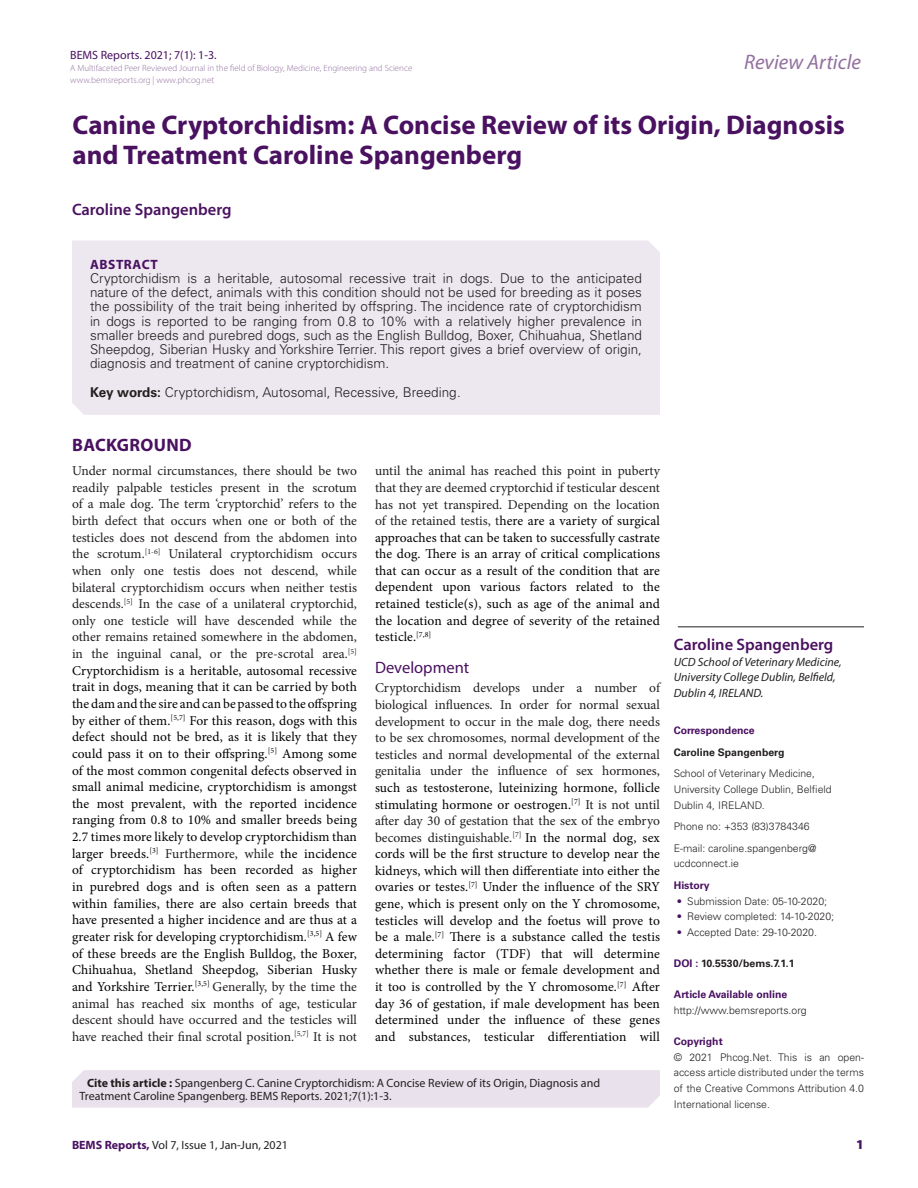
<style>
.page{position:relative;width:918px;height:1188px;background:#fff}
.page>*{position:absolute;margin:0;border:0;box-sizing:border-box;transform-origin:0 0}
.CT{font:700 27px/30px "Myriad Pro";color:#4a1161}
.t1{font:italic 21px "Myriad Pro";color:#9270a0}
._1_HD{font:700 18px "Myriad Pro";letter-spacing:.02em;color:#4a1161}
.CA{font:600 16.5px "Myriad Pro";color:#4a1161}
.ABS_HD{font:600 16.5px "Myriad Pro";color:#4a1161}
._2_HD{font:16.5px "Myriad Pro";color:#4a1161}
.TXT{font:13.5px/16.6px "Minion Pro";letter-spacing:.005em;color:#000;text-align:justify}
.ABS_TXT{font:300 13.5px/14.2px "Univers LT Std";color:#231f20;text-align:justify}
.ABS_HD-2{font:700 13.5px "Myriad Pro";letter-spacing:.04em;color:#4a1161}
.RRH{font:900 13.5px "Myriad Pro";color:#4a1161}
.LRH{font:12px/13.5px "Myriad Pro";color:#231f20}
.CA_Aff{font:italic 12px/15.6px "Myriad Pro";color:#231f20}
.RRH-2{font:12px "Myriad Pro";color:#231f20}
.t2{font:12px "Myriad Pro";color:#4a1161}
.ABS_AU_ADD{font:300 10.5px/15.6px "Univers LT Std";color:#231f20;text-align:justify}
.ABS_TXT-2{font:300 10.5px/15.6px "Univers LT Std";color:#231f20}
.ABS_AU_ADD-2{font:700 10.5px "Univers LT Std";color:#4a1161}
.ABS_AU_ADD-3{font:700 10.5px "Univers LT Std";color:#231f20}
.ABS_TXT-3{font:700 10.5px "Univers LT Std";color:#4a1161}
.ABS_TXT-4{font:700 10.5px "Univers LT Std";color:#231f20}
.t3{font:300 9px/12px "Myriad Pro";color:#9270a0}
.s1{font-weight:700}
.s2{color:#231f20}
.s3{color:#4a1161}
.s4{font-weight:700;color:#4a1161}
</style>
<div class="page">
<hr style="left:678px;top:626px;width:186px;height:1px;background:#231f20">
<div style="left:72px;top:1070px;width:588px;height:38px;background:#e9e2ec"></div>
<div style="left:72px;top:240px;width:588px;height:175px;background:#ede7ef"></div>
<p class="t2" style="left:70px;top:47px;width:148px">BEMS Reports. 2021; 7(1): 1-3.</p>
<p class="t3" style="left:70px;top:62px;width:344px">A Multifaceted Peer Reviewed Journal in the field of Biology, Medicine, Engineering and Science www.bemsreports.org | www.phcog.net</p>
<h2 class="t1" style="left:744px;top:49px;width:118px">Review Article</h2>
<p class="CT" style="left:73px;top:109px;width:774px">Canine Cryptorchidism: A Concise Review of its Origin, Diagnosis and Treatment Caroline Spangenberg</p>
<p class="ABS_HD" style="left:72px;top:199px;width:161px">Caroline Spangenberg</p>
<p class="ABS_HD-2" style="left:90px;top:255px;width:69px">ABSTRACT</p>
<p class="ABS_TXT" style="left:90px;top:271px;width:554px">Cryptorchidism is a heritable, autosomal recessive trait in dogs. Due to the anticipated nature of the defect, animals with this condition should not be used for breeding as it poses the possibility of the trait being inherited by offspring. The incidence rate of cryptorchidism in dogs is reported to be ranging from 0.8 to 10% with a relatively higher prevalence in smaller breeds and purebred dogs, such as the English Bulldog, Boxer, Chihuahua, Shetland Sheepdog, Siberian Husky and Yorkshire Terrier. This report gives a brief overview of origin, diagnosis and treatment of canine cryptorchidism.</p>
<p class="ABS_TXT" style="left:90px;top:385px;width:372px"><span class="s1">Key words:</span> Cryptorchidism, Autosomal, Recessive, Breeding.</p>
<p class="_1_HD" style="left:72px;top:433px;width:121px">BACKGROUND</p>
<p class="TXT" style="left:72px;top:463px;width:287px"><span class="s2">Under normal circumstances, there should be two readily palpable testicles present in the scrotum of a male dog. The term ‘cryptorchid’ refers to the birth defect that occurs when one or both of the testicles does not descend from the abdomen into the scrotum.</span><sup>[1-6]</sup> <span class="s2">Unilateral cryptorchidism occurs when only one testis does not descend, while bilateral cryptorchidism occurs when neither testis descends.</span><sup>[5]</sup> <span class="s2">In the case of a unilateral cryptorchid, only one testicle will have descended while the other remains retained somewhere in the abdomen, in the inguinal canal, or the pre-scrotal area.</span><sup>[5] </sup>Cryptorchidism is a heritable, autosomal recessive trait in dogs, meaning that it can be carried by both the dam and the sire and can be passed to the offspring by either of them.<sup>[5,7]</sup> For this reason, dogs with this defect should not be bred, as it is likely that they could pass it on to their offspring.<sup>[5]</sup> Among some of the most common congenital defects observed in small animal medicine, cryptorchidism is amongst the most prevalent, with the reported incidence ranging from 0.8 to 10% and smaller breeds being 2.7 times more likely to develop cryptorchidism than larger breeds.<sup>[3]</sup> <span class="s2">Furthermore, while</span> the incidence of cryptorchidism has been recorded as higher in purebred dogs and is often seen as a pattern within families, there are also certain breeds that have presented a higher incidence and are thus at a greater risk for developing cryptorchidism.<sup>[3,5]</sup> A few of these breeds are the English Bulldog, the Boxer, Chihuahua, Shetland Sheepdog, Siberian Husky and Yorkshire Terrier.<sup>[3,5]</sup> <span class="s2">Generally, by the time the animal has reached six months of age, testicular descent should have occurred and the testicles will have reached their final scrotal position.</span><sup>[5,7]</sup> <span class="s2">It is not</span></p>
<p class="TXT" style="left:375px;top:463px;width:287px"><span class="s2">until the animal has reached this point in puberty that they are deemed cryptorchid if testicular descent has not yet transpired. Depending on the location of the retained testis, t</span>here are a variety of surgical approaches that can be taken to successfully castrate the dog. There is an array of critical complications that can occur as a result of the condition that are dependent upon various factors related to the retained testicle(s), such as age of the animal and the location and degree of severity of the retained testicle.<sup>[7,8]</sup></p>
<p class="_2_HD" style="left:375px;top:657px;width:96px">Development</p>
<p class="TXT" style="left:375px;top:680px;width:287px"><span class="s2">Cryptorchidism develops under a number of biological influences. In order for normal sexual development to occur in the male dog, there needs to be sex chromosomes, normal development of the testicles and normal developmental of the external genitalia under the influence of sex hormones, </span>such as testosterone, luteinizing hormone, follicle stimulating hormone or oestrogen.<sup>[7]</sup> <span class="s2">It is not until after day 30 of gestation that the sex of the embryo becomes distinguishable.</span><sup>[7]</sup> In the normal dog, sex cords will be the first structure to develop near the kidneys, which will then differentiate into either the ovaries or testes.<sup>[7]</sup> Under the influence of the SRY gene, which is present only on the Y chromosome, testicles will develop and the foetus will prove to be a male.<sup>[7]</sup> There is a substance called the testis determining factor (TDF) that will determine whether there is male or female development and it too is controlled by the Y chromosome.<sup>[7]</sup> After day 36 of gestation, if male development has been determined under the influence of these genes and substances, testicular differentiation will</p>
<p class="LRH" style="left:80px;top:1076px;width:522px;text-indent:8px"><span class="s1">Cite this article :</span> Spangenberg C. Canine Cryptorchidism: A Concise Review of its Origin, Diagnosis and<br>Treatment Caroline Spangenberg. BEMS Reports. 2021;7(1):1-3.</p>
<p class="CA" style="left:674px;top:634px;width:161px">Caroline Spangenberg</p>
<p class="CA_Aff" style="left:674px;top:654px;width:169px">UCD School of Veterinary Medicine,<br>University College Dublin, Belfield,<br>Dublin 4, IRELAND.</p>
<p class="ABS_TXT-3" style="left:674px;top:724px;width:82px">Correspondence</p>
<p class="ABS_TXT-4" style="left:674px;top:746px;width:112px">Caroline Spangenberg</p>
<p class="ABS_TXT-2" style="left:674px;top:766px;width:159px">School of Veterinary Medicine,<br>University College Dublin, Belfield<br>Dublin 4, IRELAND.</p>
<p class="ABS_TXT-2" style="left:674px;top:819px;width:137px">Phone no: +353 (83)3784346</p>
<p class="ABS_TXT-2" style="left:674px;top:840px;width:144px">E-mail: caroline.spangenberg@ ucdconnect.ie</p>
<p class="ABS_TXT-3" style="left:674px;top:879px;width:37px">History</p>
<p class="ABS_AU_ADD" style="left:677px;top:893px;width:152px"><span class="s3">•</span> Submission Date: 05-10-2020;</p>
<p class="ABS_AU_ADD" style="left:677px;top:909px;width:159px"><span class="s3">•</span> Review completed: 14-10-2020;</p>
<p class="ABS_AU_ADD" style="left:677px;top:924px;width:142px"><span class="s3">•</span> Accepted Date: 29-10-2020.</p>
<p class="ABS_AU_ADD-3" style="left:674px;top:957px;width:122px"><span class="s3">DOI :</span> 10.5530/bems.7.1.1</p>
<p class="ABS_AU_ADD-2" style="left:674px;top:988px;width:115px">Article Available online</p>
<p class="ABS_AU_ADD" style="left:674px;top:1002px;width:134px">http://www.bemsreports.org</p>
<p class="ABS_AU_ADD-2" style="left:674px;top:1035px;width:50px">Copyright</p>
<p class="ABS_AU_ADD" style="left:674px;top:1049px;width:192px">© 2021 Phcog.Net. This is an open&shy;access article distributed under the terms of the Creative Commons Attribution 4.0<br>International license<span class="s3">.</span></p>
<p class="RRH-2" style="left:72px;top:1138px;width:218px"><span class="s4">BEMS Reports,</span> Vol 7, Issue 1, Jan-Jun, 2021</p>
<p class="RRH" style="left:856px;top:1136px;width:9px">1</p>
</div>
